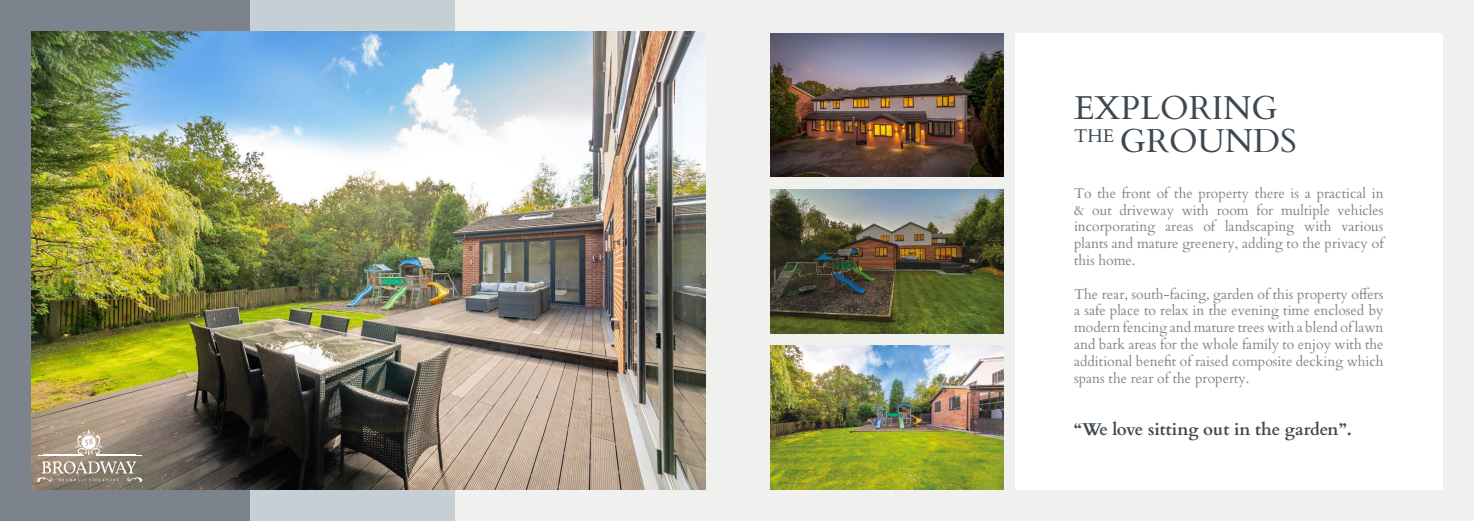
<style>
.page{position:relative;width:1474px;height:521px;background:#fff}
.page>*{position:absolute;margin:0;border:0;box-sizing:border-box;transform-origin:0 0}
.t1{font:33.16px/33.9px "Cardo";color:#3e4851}
.t2{font:18.46px "Cardo";color:#3e4851}
.t3{font:700 17.15px "Cardo";color:#3e4851}
.t4{font:14px/16.8px "Cardo";color:#7d838d;text-align:justify}
</style>
<div class="page">
<div style="left:0;top:0;width:1473px;height:521px;background:#f0f0ef"></div>
<div style="left:0;top:0;width:454px;height:521px;background:#c5cfd4"></div>
<div style="left:0;top:0;width:249px;height:521px;background:#7d838d"></div>
<img style="left:32px;top:32px;width:673px;height:457px">
<img style="left:770px;top:189px;width:233px;height:144px">
<img style="left:770px;top:346px;width:233px;height:143px">
<img style="left:770px;top:33px;width:233px;height:144px">
<div style="left:1015px;top:33px;width:427px;height:456px;background:#fff"></div>
<svg style="left:75px;top:429px;width:28px;height:26px"></svg>
<hr style="left:43px;top:454px;width:40px;height:1px;background:#fff">
<hr style="left:38px;top:455px;width:45px;height:1px;background:#fff">
<hr style="left:96px;top:454px;width:40px;height:1px;background:#fff">
<hr style="left:96px;top:455px;width:45px;height:1px;background:#fff">
<svg style="left:36px;top:461px;width:107px;height:22px;background:#9e9587"></svg>
<h1 class="t1" style="left:1119px;top:89px;width:178px;text-indent:-46px">EXPLORING<br>GROUNDS</h1>
<h2 class="t2" style="left:1074px;top:121px;width:42px">THE</h2>
<p class="t4" style="left:1074px;top:184px;width:311px">To the front of the property there is a practical in &amp; out driveway with room for multiple vehicles incorporating areas of landscaping with various plants and mature greenery, adding to the privacy of this home.</p>
<p class="t4" style="left:1074px;top:285px;width:311px">The rear, south-facing, garden of this property offers a safe place to relax in the evening time enclosed by modern fencing and mature trees with a blend of lawn and bark areas for the whole family to enjoy with the additional benefit of raised composite decking which spans the rear of the property.</p>
<p class="t3" style="left:1074px;top:416px;width:279px">“We love sitting out in the garden”.</p>
</div>
